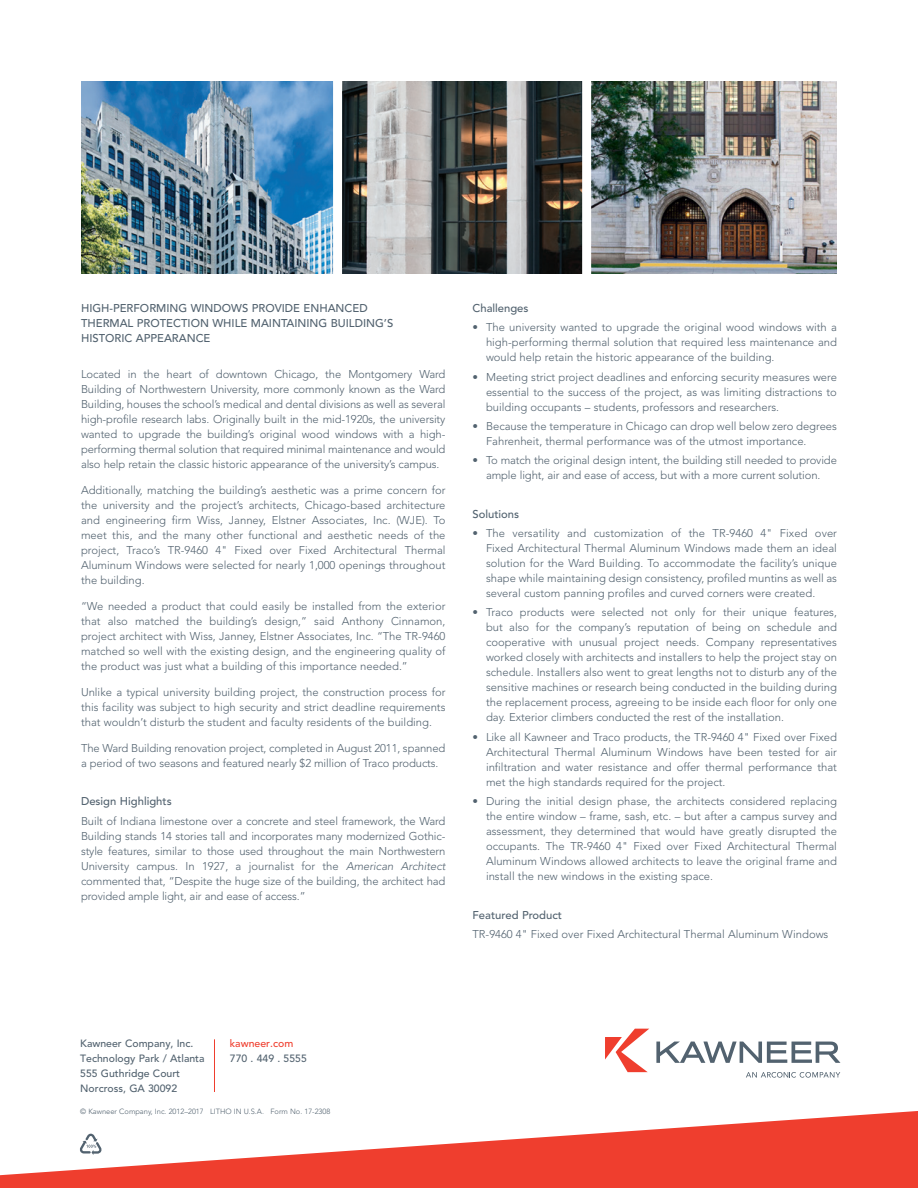
<style>
.page{position:relative;width:918px;height:1188px;background:#fff}
.page>*{position:absolute;margin:0;border:0;box-sizing:border-box;transform-origin:0 0}
.Tabs{font:300 11.25px/15px "Avenir";color:#52626f;text-align:justify}
.Body_Copy{font:300 11.25px/15px "Avenir";letter-spacing:-.01em;color:#52626f;text-align:justify}
.Tabs-2{font:500 11.25px/15px "Avenir";color:#52626f}
.t1{font:500 10.5px "Avenir";color:#52626f}
.t2{font:500 10.5px "Avenir";color:#ef3e2e}
.t3{font:300 7.5px "Avenir";color:#52626f}
.s1{font-style:italic}
</style>
<div class="page">
<svg style="left:0;top:1111px;width:918px;height:77px;fill:#ef3e2e"></svg>
<img style="left:81px;top:81px;width:756px;height:193px">
<svg style="left:80px;top:1134px;width:22px;height:21px"></svg>
<hr style="left:214px;top:1039px;width:1px;height:53px;background:#ef3e2e">
<svg style="left:605px;top:1029px;width:44px;height:43px"></svg>
<svg style="left:656px;top:1042px;width:184px;height:21px"></svg>
<svg style="left:746px;top:1072px;width:94px;height:6px"></svg>
<div style="left:582px;top:71px;width:9px;height:216px;background:#fff"></div>
<div style="left:333px;top:71px;width:9px;height:216px;background:#fff"></div>
<p class="Tabs-2" style="left:81px;top:301px;width:314px">HIGH-PERFORMING WINDOWS PROVIDE ENHANCED<br>THERMAL PROTECTION WHILE MAINTAINING BUILDING’S<br>HISTORIC APPEARANCE</p>
<p class="Body_Copy" style="left:81px;top:367px;width:366px">Located in the heart of downtown Chicago, the Montgomery Ward Building of Northwestern University, more commonly known as the Ward Building, houses the school’s medical and dental divisions as well as several high-profile research labs. Originally built in the mid-1920s, the university wanted to upgrade the building’s original wood windows with a high&shy;performing thermal solution that required minimal maintenance and would also help retain the classic historic appearance of the university’s campus.</p>
<p class="Body_Copy" style="left:81px;top:483px;width:366px">Additionally, matching the building’s aesthetic was a prime concern for the university and the project’s architects, Chicago-based architecture and engineering firm Wiss, Janney, Elstner Associates, Inc. (WJE). To meet this, and the many other functional and aesthetic needs of the project, Traco’s TR-9460 4" Fixed over Fixed Architectural Thermal Aluminum Windows were selected for nearly 1,000 openings throughout the building.</p>
<p class="Body_Copy" style="left:81px;top:599px;width:366px">“We needed a product that could easily be installed from the exterior that also matched the building’s design,” said Anthony Cinnamon, project architect with Wiss, Janney, Elstner Associates, Inc. “The TR-9460 matched so well with the existing design, and the engineering quality of the product was just what a building of this importance needed.”</p>
<p class="Body_Copy" style="left:81px;top:684px;width:366px">Unlike a typical university building project, the construction process for this facility was subject to high security and strict deadline requirements that wouldn’t disturb the student and faculty residents of the building.</p>
<p class="Body_Copy" style="left:81px;top:740px;width:366px">The Ward Building renovation project, completed in August 2011, spanned a period of two seasons and featured nearly $2 million of Traco products.</p>
<p class="Tabs-2" style="left:81px;top:794px;width:92px">Design Highlights</p>
<p class="Tabs" style="left:81px;top:813px;width:366px">Built of Indiana limestone over a concrete and steel framework, the Ward Building stands 14 stories tall and incorporates many modernized Gothic&shy;style features, similar to those used throughout the main Northwestern University campus. In 1927, a journalist for the <span class="s1">American Architect </span>commented that, “Despite the huge size of the building, the architect had provided ample light, air and ease of access.”</p>
<p class="Tabs-2" style="left:472px;top:301px;width:58px">Challenges</p>
<p class="Tabs" style="left:486px;top:320px;width:353px;text-indent:-14px">• The university wanted to upgrade the original wood windows with a high-performing thermal solution that required less maintenance and would help retain the historic appearance of the building.</p>
<p class="Tabs" style="left:486px;top:369px;width:353px;text-indent:-14px">• Meeting strict project deadlines and enforcing security measures were essential to the success of the project, as was limiting distractions to building occupants – students, professors and researchers.</p>
<p class="Tabs" style="left:486px;top:418px;width:353px;text-indent:-14px">• Because the temperature in Chicago can drop well below zero degrees<br>Fahrenheit, thermal performance was of the utmost importance.</p>
<p class="Tabs" style="left:472px;top:453px;width:366px;text-align:center">• To match the original design intent, the building still needed to provide ample light, air and ease of access, but with a more current solution.</p>
<p class="Tabs-2" style="left:472px;top:507px;width:48px">Solutions</p>
<p class="Tabs" style="left:486px;top:526px;width:353px;text-indent:-14px">• The versatility and customization of the TR-9460 4" Fixed over Fixed Architectural Thermal Aluminum Windows made them an ideal solution for the Ward Building. To accommodate the facility’s unique shape while maintaining design consistency, profiled muntins as well as several custom panning profiles and curved corners were created.</p>
<p class="Tabs" style="left:486px;top:605px;width:353px;text-indent:-14px">• Traco products were selected not only for their unique features, but also for the company’s reputation of being on schedule and cooperative with unusual project needs. Company representatives worked closely with architects and installers to help the project stay on schedule. Installers also went to great lengths not to disturb any of the sensitive machines or research being conducted in the building during the replacement process, agreeing to be inside each floor for only one day. Exterior climbers conducted the rest of the installation.</p>
<p class="Tabs" style="left:486px;top:729px;width:353px;text-indent:-14px">• Like all Kawneer and Traco products, the TR-9460 4" Fixed over Fixed Architectural Thermal Aluminum Windows have been tested for air infiltration and water resistance and offer thermal performance that met the high standards required for the project.</p>
<p class="Tabs" style="left:486px;top:794px;width:353px;text-indent:-14px">• During the initial design phase, the architects considered replacing the entire window – frame, sash, etc. – but after a campus survey and assessment, they determined that would have greatly disrupted the occupants. The TR-9460 4" Fixed over Fixed Architectural Thermal Aluminum Windows allowed architects to leave the original frame and install the new windows in the existing space.</p>
<p class="Tabs-2" style="left:472px;top:908px;width:91px">Featured Product</p>
<p class="Tabs" style="left:472px;top:927px;width:357px">TR-9460 4" Fixed over Fixed Architectural Thermal Aluminum Windows</p>
<p class="t1" style="left:80px;top:1038px;width:115px">Kawneer Company, Inc.</p>
<p class="t1" style="left:80px;top:1053px;width:126px">Technology Park / Atlanta</p>
<p class="t1" style="left:80px;top:1068px;width:101px">555 Guthridge Court</p>
<p class="t1" style="left:80px;top:1083px;width:99px">Norcross, GA 30092</p>
<p class="t2" style="left:230px;top:1038px;width:65px">kawneer.com</p>
<p class="t1" style="left:230px;top:1053px;width:79px">770 . 449 . 5555</p>
<p class="t3" style="left:80px;top:1108px;width:252px">© Kawneer Company, Inc. 2012–2017 LITHO IN U.S.A. Form No. 17-2308</p>
</div>
